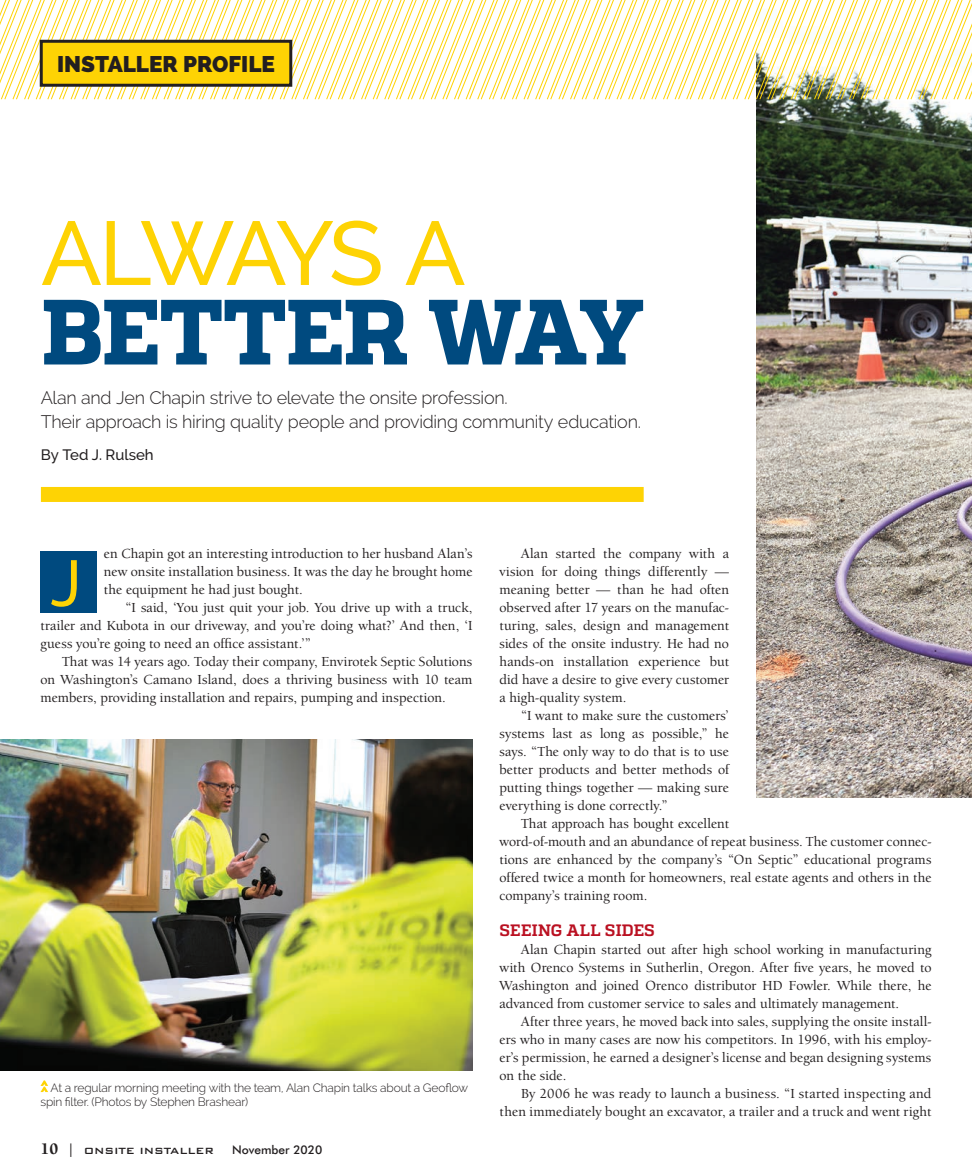
<style>
.page{position:relative;width:972px;height:1175px;background:#fff}
.page>*{position:absolute;margin:0;border:0;box-sizing:border-box;transform-origin:0 0}
.t1{font:800 92.4px "Quadon";letter-spacing:-.02em;color:#004a7f}
.t2{font:500 90px "Raleway";letter-spacing:-.1em;color:#fed304}
.t3{font:500 64.65px "Raleway";color:#fed304}
.t4{font:800 22.5px "Raleway";color:#231f20}
.t5{font:300 18px/24px "Raleway";letter-spacing:-.015em;color:#231f20}
.t6{font:700 16.5px "Quadon";letter-spacing:.01em;color:#ba1021}
.t7{font:500 15px "Raleway";letter-spacing:-.005em;color:#231f20}
.t8{font:500 14.25px "Berkeley Oldstyle IT Cby BT";letter-spacing:.01em;color:#231f20}
.t9{font:300 12px/13.5px "Raleway";letter-spacing:-.015em;color:#231f20}
.t10{font:500 12px "Bank Gothic BT";letter-spacing:-.01em;color:#231f20}
.t11{font:500 12px "Futura BT";color:#231f20}
.s1{font-family:"Berkeley Oldstyle IT Cby BT";font-weight:900;font-size:16.5px}
.s2{font-family:"Helvetica Neue";font-weight:400;font-size:13.5px}
</style>
<div class="page">
<svg style="left:40px;top:1080px;width:8px;height:12px"></svg>
<div style="left:41px;top:487px;width:603px;height:15px;background:#fed304"></div>
<div style="left:40px;top:551px;width:57px;height:62px;background:#004a7f"></div>
<img style="left:756px;top:100px;width:216px;height:697px">
<img style="left:0;top:739px;width:472px;height:331px">
<svg style="left:0;top:0;width:972px;height:100px"></svg>
<p class="t4" style="left:57px;top:51px;width:219px">INSTALLER PROFILE</p>
<p class="t2" style="left:41px;top:201px;width:426px">ALWAYS A</p>
<p class="t1" style="left:41px;top:278px;width:605px">BETTER WAY</p>
<p class="t5" style="left:41px;top:386px;width:602px">Alan and Jen Chapin strive to elevate the onsite profession.<br>Their approach is hiring quality people and providing community education.</p>
<p class="t7" style="left:41px;top:446px;width:115px">By Ted J. Rulseh</p>
<p class="t8" style="left:104px;top:545px;width:370px">en Chapin got an interesting introduction to her husband Alan’s</p>
<p class="t8" style="left:104px;top:563px;width:370px">new onsite installation business. It was the day he brought home</p>
<p class="t8" style="left:104px;top:581px;width:200px">the equipment he had just bought.</p>
<p class="t8" style="left:126px;top:599px;width:348px">“I said, ‘You just quit your job. You drive up with a truck,</p>
<p class="t8" style="left:41px;top:617px;width:433px">trailer and Kubota in our driveway, and you’re doing what?’ And then, ‘I</p>
<p class="t8" style="left:41px;top:635px;width:272px">guess you’re going to need an office assistant.’”</p>
<p class="t8" style="left:62px;top:653px;width:412px">That was 14 years ago. Today their company, Envirotek Septic Solutions</p>
<p class="t8" style="left:41px;top:671px;width:433px">on Washington’s Camano Island, does a thriving business with 10 team</p>
<p class="t8" style="left:41px;top:689px;width:407px">members, providing installation and repairs, pumping and inspection.</p>
<p class="t3" style="left:50px;top:546px;width:33px">J</p>
<p class="t9" style="left:40px;top:1081px;width:429px;text-indent:10px">At a regular morning meeting with the team, Alan Chapin talks about a Geoflow spin filter. (Photos by Stephen Brashear)</p>
<p class="t10" style="left:40px;top:1144px;width:175px"><span class="s1">10</span> <span class="s2">|</span> ONSITE INSTALLER</p>
<p class="t11" style="left:232px;top:1142px;width:92px">November 2020</p>
<p class="t8" style="left:521px;top:545px;width:209px">Alan started the company with a</p>
<p class="t8" style="left:500px;top:563px;width:231px">vision for doing things differently —</p>
<p class="t8" style="left:500px;top:581px;width:231px">meaning better — than he had often</p>
<p class="t8" style="left:500px;top:599px;width:231px">observed after 17 years on the manufac-</p>
<p class="t8" style="left:500px;top:617px;width:231px">turing, sales, design and management</p>
<p class="t8" style="left:500px;top:635px;width:231px">sides of the onsite industry. He had no</p>
<p class="t8" style="left:500px;top:653px;width:231px">hands-on installation experience but</p>
<p class="t8" style="left:500px;top:671px;width:231px">did have a desire to give every customer</p>
<p class="t8" style="left:500px;top:689px;width:129px">a high-quality system.</p>
<p class="t8" style="left:521px;top:707px;width:209px">“I want to make sure the customers’</p>
<p class="t8" style="left:500px;top:725px;width:231px">systems last as long as possible,” he</p>
<p class="t8" style="left:500px;top:743px;width:231px">says. “The only way to do that is to use</p>
<p class="t8" style="left:500px;top:761px;width:231px">better products and better methods of</p>
<p class="t8" style="left:500px;top:779px;width:231px">putting things together — making sure</p>
<p class="t8" style="left:500px;top:797px;width:170px">everything is done correctly.”</p>
<p class="t8" style="left:521px;top:815px;width:209px">That approach has bought excellent</p>
<p class="t8" style="left:500px;top:833px;width:434px">word-of-mouth and an abundance of repeat business. The customer connec-</p>
<p class="t8" style="left:500px;top:851px;width:433px">tions are enhanced by the company’s “On Septic” educational programs</p>
<p class="t8" style="left:500px;top:869px;width:434px">offered twice a month for homeowners, real estate agents and others in the</p>
<p class="t8" style="left:500px;top:887px;width:149px">company’s training room.</p>
<p class="t6" style="left:500px;top:921px;width:157px">SEEING ALL SIDES</p>
<p class="t8" style="left:521px;top:941px;width:412px">Alan Chapin started out after high school working in manufacturing</p>
<p class="t8" style="left:499px;top:959px;width:434px">with Orenco Systems in Sutherlin, Oregon. After five years, he moved to</p>
<p class="t8" style="left:499px;top:977px;width:434px">Washington and joined Orenco distributor HD Fowler. While there, he</p>
<p class="t8" style="left:499px;top:995px;width:401px">advanced from customer service to sales and ultimately management.</p>
<p class="t8" style="left:521px;top:1013px;width:412px">After three years, he moved back into sales, supplying the onsite install-</p>
<p class="t8" style="left:499px;top:1031px;width:434px">ers who in many cases are now his competitors. In 1996, with his employ-</p>
<p class="t8" style="left:499px;top:1049px;width:433px">er’s permission, he earned a designer’s license and began designing systems</p>
<p class="t8" style="left:499px;top:1067px;width:68px">on the side.</p>
<p class="t8" style="left:521px;top:1085px;width:412px">By 2006 he was ready to launch a business. “I started inspecting and</p>
<p class="t8" style="left:499px;top:1103px;width:433px">then immediately bought an excavator, a trailer and a truck and went right</p>
</div>
